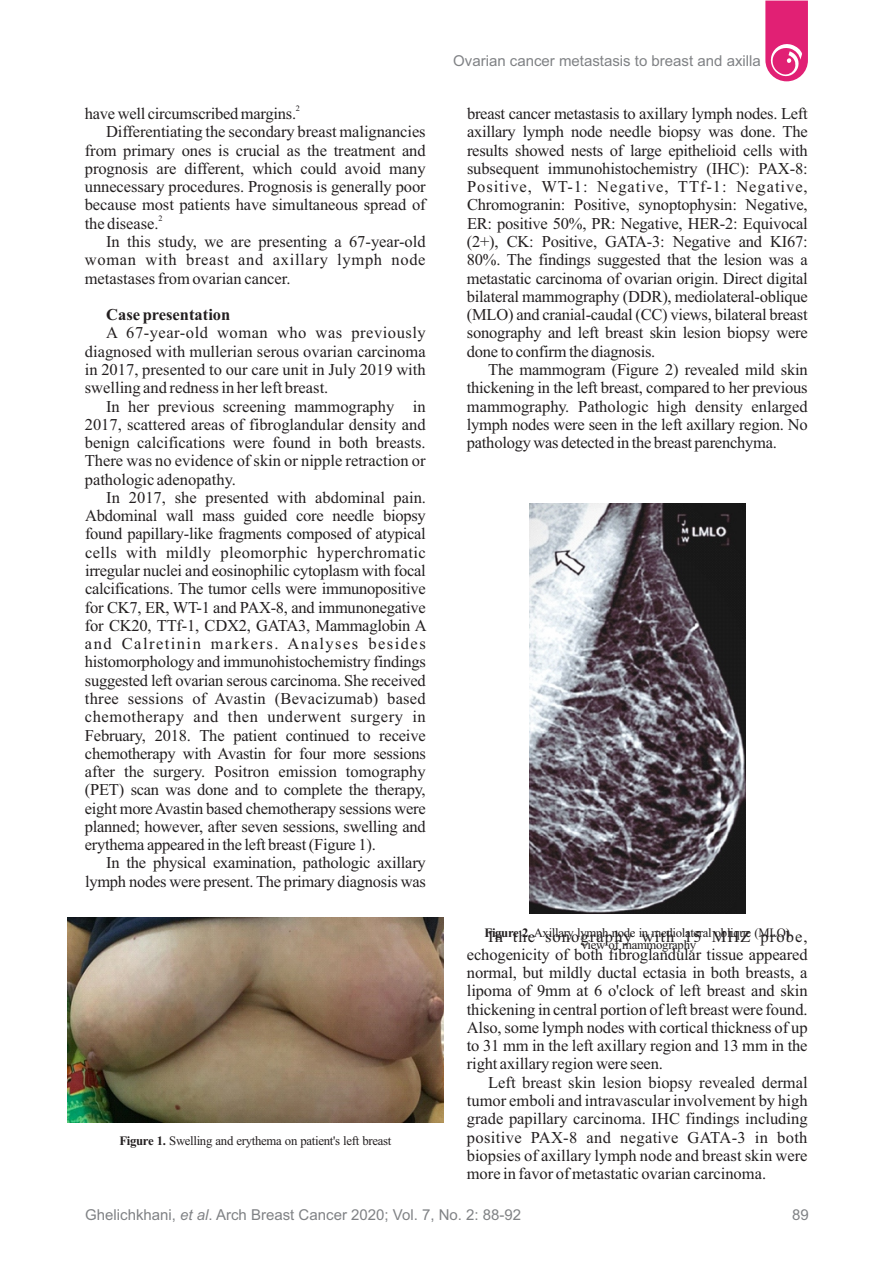
<style>
.page{position:relative;width:893px;height:1263px;background:#fff}
.page>*{position:absolute;margin:0;border:0;box-sizing:border-box;transform-origin:0 0}
.t1{font:16.5px/18.3px "Times New Roman";letter-spacing:-.01em;color:#231f20;text-align:justify}
.t2{font:700 16.5px "Times New Roman";color:#231f20}
.t3{font:15px "Arial";color:#808285}
.t4{font:12.9px/11.4px "Times New Roman";letter-spacing:-.025em;color:#231f20;text-align:center}
.t5{font:8.25px "Times New Roman";color:#231f20}
.s1{font-weight:700}
.s2{font-style:italic}
</style>
<div class="page">
<img style="left:68px;top:918px;width:375px;height:204px">
<img style="left:529px;top:503px;width:216px;height:411px">
<svg style="left:765px;top:1px;width:43px;height:80px;background:#e54088"></svg>
<p class="t5" style="left:296px;top:105px;width:6px">2</p>
<p class="t1" style="left:85px;top:106px;width:213px">have well circumscribed margins.</p>
<p class="t1" style="left:85px;top:124px;width:342px;text-indent:21px">Differentiating the secondary breast malignancies from primary ones is crucial as the treatment and prognosis are different, which could avoid many unnecessary procedures. Prognosis is generally poor because most patients have simultaneous spread of</p>
<p class="t5" style="left:158px;top:215px;width:6px">2</p>
<p class="t1" style="left:85px;top:216px;width:75px">the disease.</p>
<p class="t1" style="left:85px;top:234px;width:342px;text-indent:21px">In this study, we are presenting a 67-year-old woman with breast and axillary lymph node metastases from ovarian cancer.</p>
<p class="t2" style="left:106px;top:309px;width:126px">Case presentation</p>
<p class="t1" style="left:85px;top:325px;width:342px;text-indent:21px">A 67-year-old woman who was previously diagnosed with mullerian serous ovarian carcinoma in 2017, presented to our care unit in July 2019 with swelling and redness in her left breast.</p>
<p class="t1" style="left:85px;top:398px;width:342px;text-indent:21px">In her previous screening mammography in 2017, scattered areas of fibroglandular density and benign calcifications were found in both breasts.<br>There was no evidence of skin or nipple retraction or pathologic adenopathy.</p>
<p class="t1" style="left:85px;top:490px;width:343px;text-indent:21px">In 2017, she presented with abdominal pain.<br>Abdominal wall mass guided core needle biopsy found papillary-like fragments composed of atypical cells with mildly pleomorphic hyperchromatic irregular nuclei and eosinophilic cytoplasm with focal calcifications. The tumor cells were immunopositive for CK7, ER, WT-1 and PAX-8, and immunonegative for CK20, TTf-1, CDX2, GATA3, Mammaglobin A and Calretinin markers. Analyses besides histomorphology and immunohistochemistry findings suggested left ovarian serous carcinoma. She received three sessions of Avastin (Bevacizumab) based chemotherapy and then underwent surgery in February, 2018. The patient continued to receive chemotherapy with Avastin for four more sessions after the surgery. Positron emission tomography (PET) scan was done and to complete the therapy, eight more Avastin based chemotherapy sessions were planned; however, after seven sessions, swelling and erythema appeared in the left breast (Figure 1).</p>
<p class="t1" style="left:85px;top:855px;width:342px;text-align:right">In the physical examination, pathologic axillary lymph nodes were present. The primary diagnosis was</p>
<p class="t4" style="left:119px;top:1136px;width:273px"><span class="s1">Figure 1.</span> Swelling and erythema on patient's left breast</p>
<p class="t3" style="left:453px;top:55px;width:309px">Ovarian cancer metastasis to breast and axilla</p>
<p class="t1" style="left:467px;top:106px;width:342px">breast cancer metastasis to axillary lymph nodes. Left axillary lymph node needle biopsy was done. The results showed nests of large epithelioid cells with subsequent immunohistochemistry (IHC): PAX-8:<br>Positive, WT-1: Negative, TTf-1: Negative, Chromogranin: Positive, synoptophysin: Negative, ER: positive 50%, PR: Negative, HER-2: Equivocal (2+), CK: Positive, GATA-3: Negative and KI67:<br>80%. The findings suggested that the lesion was a metastatic carcinoma of ovarian origin. Direct digital bilateral mammography (DDR), mediolateral-oblique (MLO) and cranial-caudal (CC) views, bilateral breast sonography and left breast skin lesion biopsy were done to confirm the diagnosis.</p>
<p class="t1" style="left:467px;top:362px;width:342px;text-indent:21px">The mammogram (Figure 2) revealed mild skin thickening in the left breast, compared to her previous mammography. Pathologic high density enlarged lymph nodes were seen in the left axillary region. No pathology was detected in the breast parenchyma.</p>
<p class="t4" style="left:485px;top:929px;width:307px"><span class="s1">Figure 2.</span> Axillary lymph node in mediolateral oblique (MLO) view of mammography</p>
<p class="t1" style="left:467px;top:928px;width:342px;text-indent:21px">In the sonography with 15 MHZ probe, echogenicity of both fibroglandular tissue appeared normal, but mildly ductal ectasia in both breasts, a lipoma of 9mm at 6 o'clock of left breast and skin thickening in central portion of left breast were found.<br>Also, some lymph nodes with cortical thickness of up to 31 mm in the left axillary region and 13 mm in the right axillary region were seen.</p>
<p class="t1" style="left:467px;top:1075px;width:342px;text-indent:21px">Left breast skin lesion biopsy revealed dermal tumor emboli and intravascular involvement by high grade papillary carcinoma. IHC findings including positive PAX-8 and negative GATA-3 in both biopsies of axillary lymph node and breast skin were more in favor of metastatic ovarian carcinoma.</p>
<p class="t3" style="left:85px;top:1209px;width:438px">Ghelichkhani, <span class="s2">et al</span>. Arch Breast Cancer 2020; Vol. 7, No. 2: 88-92</p>
<p class="t3" style="left:792px;top:1209px;width:18px">89</p>
</div>
